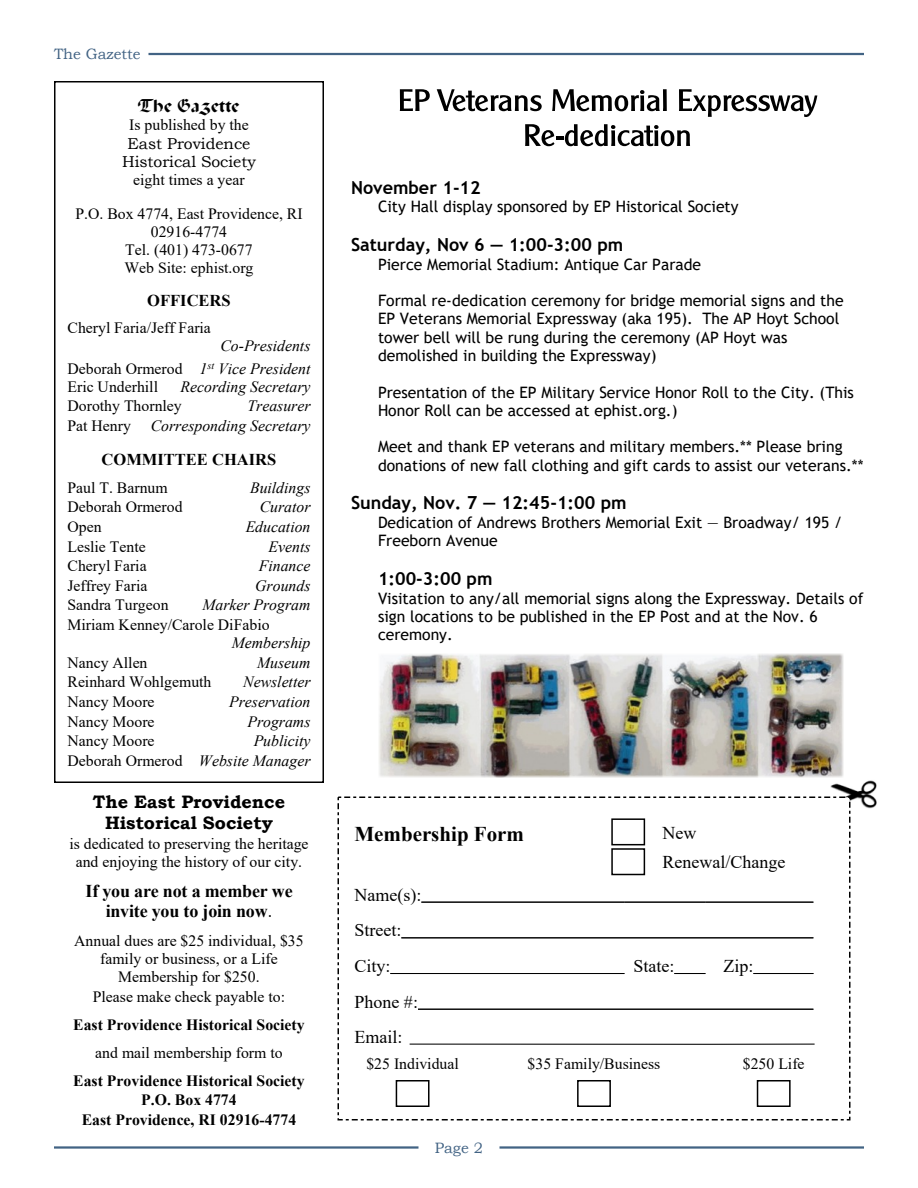
<style>
.page{position:relative;width:918px;height:1188px;background:#fff}
.page>*{position:absolute;margin:0;border:0;box-sizing:border-box;transform-origin:0 0}
.t1{font:700 21px "Times New Roman";color:#000}
.t2{font:700 18px "Trebuchet MS";color:#000}
.t3{font:18px/35.7px "Times New Roman";color:#000}
.t4{font:700 18px/20.7px "Times New Roman";letter-spacing:-.01em;color:#000;text-align:center}
.t5{font:700 18px/21.1px "Bookman Old Style";color:#000;text-align:center}
.t6{font:18px "Excalibur SF";color:#000}
.t7{font:700 16.5px "Times New Roman";color:#000}
.t8{font:15.75px/18.3px "Trebuchet MS";color:#000}
.t9{font:15.75px/18.1px "Times New Roman";color:#000;text-align:center}
.t10{font:italic 15.75px/22.8px "Times New Roman";color:#000;text-align:right}
.t11{font:700 15.75px/19.6px "Times New Roman";color:#000;text-align:center}
.t12{font:15.75px/18.5px "Bookman Old Style";color:#000;text-align:center}
.t13{font:15px "Bookman Old Style";color:#426384}
.s1{font-style:normal}
.s2{font-weight:400}
</style>
<div class="page">
<img style="left:830px;top:777px;width:47px;height:32px">
<hr style="left:148px;top:53px;width:716px;height:2px;background:#426384">
<hr style="left:54px;top:1146px;width:364px;height:3px;background:#426384">
<hr style="left:500px;top:1146px;width:364px;height:3px;background:#426384">
<div style="left:337px;top:796px;width:513px;height:324px;background:#fff;border:2px dashed #000"></div>
<hr style="left:421px;top:902px;width:203px;height:1px;background:#000">
<hr style="left:624px;top:902px;width:81px;height:1px;background:#000">
<hr style="left:705px;top:902px;width:108px;height:1px;background:#000">
<hr style="left:401px;top:937px;width:412px;height:1px;background:#000">
<hr style="left:390px;top:973px;width:234px;height:1px;background:#000">
<hr style="left:674px;top:973px;width:31px;height:1px;background:#000">
<hr style="left:753px;top:973px;width:60px;height:1px;background:#000">
<hr style="left:418px;top:1009px;width:395px;height:1px;background:#000">
<div style="left:611px;top:818px;width:34px;height:27px;background:#fff;border:2px solid #000"></div>
<div style="left:611px;top:848px;width:34px;height:27px;background:#fff;border:2px solid #000"></div>
<div style="left:396px;top:1080px;width:34px;height:27px;background:#fff;border:2px solid #000"></div>
<div style="left:577px;top:1080px;width:34px;height:27px;background:#fff;border:2px solid #000"></div>
<div style="left:757px;top:1080px;width:34px;height:27px;background:#fff;border:2px solid #000"></div>
<svg style="left:409px;top:1043px;width:406px;height:2px"></svg>
<div style="left:54px;top:81px;width:270px;height:702px;background:#fff;border:2px solid #000"></div>
<svg style="left:400px;top:89px;width:30px;height:22px"></svg>
<svg style="left:437px;top:89px;width:105px;height:22px"></svg>
<svg style="left:552px;top:89px;width:115px;height:22px"></svg>
<svg style="left:679px;top:89px;width:138px;height:28px"></svg>
<svg style="left:525px;top:124px;width:165px;height:22px"></svg>
<img style="left:379px;top:654px;width:465px;height:123px">
<p class="t13" style="left:54px;top:49px;width:88px">The Gazette</p>
<p class="t6" style="left:139px;top:95px;width:102px">The Gazette</p>
<p class="t9" style="left:129px;top:118px;width:121px">Is published by the</p>
<p class="t12" style="left:122px;top:135px;width:135px">East Providence<br>Historical Society</p>
<p class="t9" style="left:75px;top:165px;width:229px;line-height:33.6px">eight times a year<br>P.O. Box 4774, East Providence, RI</p>
<p class="t9" style="left:124px;top:224px;width:131px">02916-4774<br>Tel. (401) 473-0677<br>Web Site: ephist.org</p>
<p class="t7" style="left:147px;top:295px;width:85px">OFFICERS</p>
<p class="t9" style="left:67px;top:320px;width:145px">Cheryl Faria/Jeff Faria</p>
<p class="t10" style="left:67px;top:336px;width:245px">Co-Presidents<br><span class="s1">Deborah Ormerod</span> 1<sup>st</sup> Vice President</p>
<p class="t9" style="left:67px;top:379px;width:92px">Eric Underhill</p>
<p class="t10" style="left:181px;top:376px;width:131px">Recording Secretary</p>
<p class="t9" style="left:67px;top:398px;width:116px">Dorothy Thornley</p>
<p class="t10" style="left:247px;top:396px;width:65px">Treasurer</p>
<p class="t9" style="left:68px;top:418px;width:65px">Pat Henry</p>
<p class="t10" style="left:151px;top:416px;width:161px">Corresponding Secretary</p>
<p class="t7" style="left:102px;top:453px;width:176px">COMMITTEE CHAIRS</p>
<p class="t9" style="left:67px;top:480px;width:102px">Paul T. Barnum</p>
<p class="t10" style="left:250px;top:478px;width:62px">Buildings</p>
<p class="t9" style="left:67px;top:500px;width:117px">Deborah Ormerod</p>
<p class="t10" style="left:260px;top:497px;width:52px">Curator</p>
<p class="t9" style="left:68px;top:519px;width:36px">Open</p>
<p class="t10" style="left:246px;top:517px;width:66px">Education</p>
<p class="t9" style="left:67px;top:539px;width:80px">Leslie Tente</p>
<p class="t10" style="left:269px;top:537px;width:43px">Events</p>
<p class="t9" style="left:67px;top:558px;width:81px">Cheryl Faria</p>
<p class="t10" style="left:259px;top:556px;width:53px">Finance</p>
<p class="t9" style="left:67px;top:578px;width:82px">Jeffrey Faria</p>
<p class="t10" style="left:255px;top:576px;width:57px">Grounds</p>
<p class="t9" style="left:67px;top:598px;width:103px">Sandra Turgeon</p>
<p class="t10" style="left:202px;top:595px;width:110px">Marker Program</p>
<p class="t9" style="left:67px;top:617px;width:204px">Miriam Kenney/Carole DiFabio</p>
<p class="t10" style="left:232px;top:633px;width:80px">Membership</p>
<p class="t9" style="left:68px;top:655px;width:82px">Nancy Allen</p>
<p class="t10" style="left:257px;top:653px;width:55px">Museum</p>
<p class="t9" style="left:68px;top:675px;width:145px">Reinhard Wohlgemuth</p>
<p class="t10" style="left:243px;top:672px;width:69px">Newsletter</p>
<p class="t9" style="left:68px;top:694px;width:89px">Nancy Moore</p>
<p class="t10" style="left:229px;top:692px;width:83px">Preservation</p>
<p class="t9" style="left:68px;top:714px;width:89px">Nancy Moore</p>
<p class="t10" style="left:247px;top:711px;width:65px">Programs</p>
<p class="t9" style="left:68px;top:733px;width:89px">Nancy Moore</p>
<p class="t10" style="left:68px;top:733px;width:245px;line-height:19.6px">Publicity<br><span class="s1">Deborah Ormerod</span> Website Manager</p>
<p class="t5" style="left:93px;top:793px;width:194px">The East Providence<br>Historical Society</p>
<p class="t9" style="left:69px;top:836px;width:241px">is dedicated to preserving the heritage and enjoying the history of our city.</p>
<p class="t4" style="left:86px;top:882px;width:209px">If you are not a member we invite you to join now<span class="s2">.</span></p>
<p class="t9" style="left:74px;top:933px;width:231px">Annual dues are $25 individual, $35 family or business, or a Life<br>Membership for $250.</p>
<p class="t9" style="left:93px;top:989px;width:194px">Please make check payable to:</p>
<p class="t11" style="left:73px;top:1016px;width:233px">East Providence Historical Society</p>
<p class="t9" style="left:95px;top:1045px;width:189px">and mail membership form to</p>
<p class="t11" style="left:73px;top:1072px;width:233px">East Providence Historical Society<br>P.O. Box 4774<br>East Providence, RI 02916-4774</p>
<p class="t2" style="left:351px;top:180px;width:131px">November 1-12</p>
<p class="t8" style="left:378px;top:199px;width:362px">City Hall display sponsored by EP Historical Society</p>
<p class="t2" style="left:351px;top:238px;width:274px">Saturday, Nov 6 — 1:00-3:00 pm</p>
<p class="t8" style="left:378px;top:256px;width:325px">Pierce Memorial Stadium: Antique Car Parade</p>
<p class="t8" style="left:378px;top:293px;width:467px">Formal re-dedication ceremony for bridge memorial signs and the EP Veterans Memorial Expressway (aka 195). The AP Hoyt School tower bell will be rung during the ceremony (AP Hoyt was demolished in building the Expressway)</p>
<p class="t8" style="left:378px;top:384px;width:478px">Presentation of the EP Military Service Honor Roll to the City. (This<br>Honor Roll can be accessed at ephist.org.)</p>
<p class="t8" style="left:378px;top:439px;width:487px">Meet and thank EP veterans and military members.** Please bring donations of new fall clothing and gift cards to assist our veterans.**</p>
<p class="t2" style="left:351px;top:496px;width:277px">Sunday, Nov. 7 — 12:45-1:00 pm</p>
<p class="t8" style="left:378px;top:515px;width:466px">Dedication of Andrews Brothers Memorial Exit — Broadway/ 195 /<br>Freeborn Avenue</p>
<p class="t2" style="left:378px;top:572px;width:116px">1:00-3:00 pm</p>
<p class="t8" style="left:378px;top:590px;width:487px">Visitation to any/all memorial signs along the Expressway. Details of sign locations to be published in the EP Post and at the Nov. 6 ceremony.</p>
<h1 class="t1" style="left:354px;top:826px;width:171px">Membership Form</h1>
<p class="t3" style="left:354px;top:878px;width:68px">Name(s):<br>Street:<br>City:</p>
<p class="t3" style="left:354px;top:985px;width:65px">Phone #:<br>Email:</p>
<p class="t3" style="left:662px;top:819px;width:124px;line-height:29.8px">New<br>Renewal/Change</p>
<p class="t3" style="left:633px;top:950px;width:42px">State:</p>
<p class="t3" style="left:723px;top:950px;width:32px">Zip:</p>
<p class="t9" style="left:366px;top:1056px;width:94px">$25 Individual</p>
<p class="t9" style="left:528px;top:1056px;width:134px">$35 Family/Business</p>
<p class="t9" style="left:743px;top:1056px;width:63px">$250 Life</p>
<p class="t13" style="left:435px;top:1142px;width:50px">Page 2</p>
</div>
